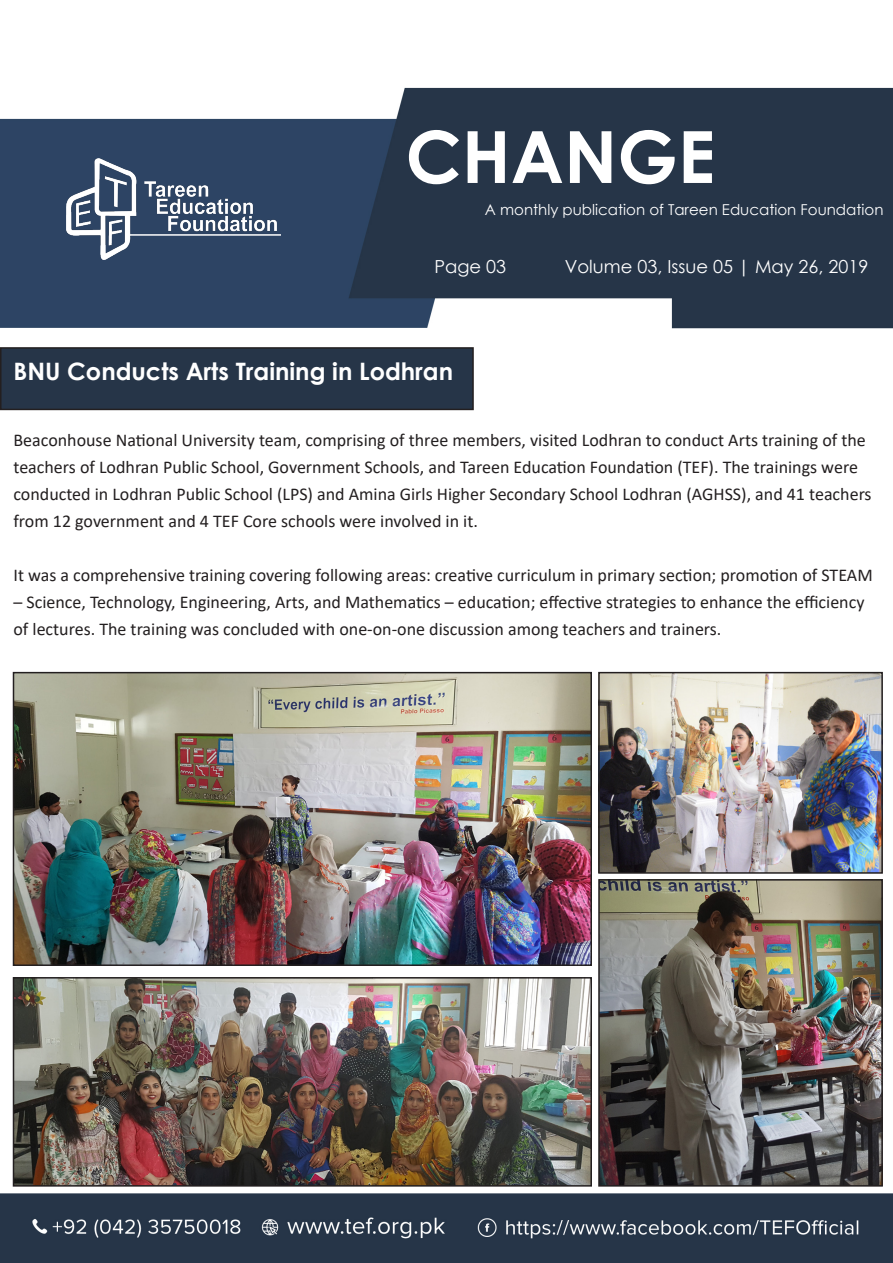
<style>
.page{position:relative;width:893px;height:1263px;background:#fff}
.page>*{position:absolute;margin:0;border:0;box-sizing:border-box;transform-origin:0 0}
.t1{font:700 72px "Century Gothic";color:#fff}
.t2{font:700 24px "Century Gothic";color:#fff}
.t3{font:18px/27px "Calibri";color:#231f20}
.t4{font:18px "Century Gothic";color:#fff}
.t5{font:15px "Century Gothic";color:#fff}
</style>
<div class="page">
<img style="left:0;top:87px;width:893px;height:1176px">
<img style="left:66px;top:159px;width:214px;height:100px">
<div style="left:1px;top:348px;width:472px;height:61px;background:#263548"></div>
<div style="left:0;top:347px;width:474px;height:63px;border:2px solid #231f20"></div>
<img style="left:16px;top:675px;width:573px;height:288px">
<div style="left:13px;top:672px;width:579px;height:294px;border:2px solid #231f20"></div>
<img style="left:601px;top:675px;width:279px;height:196px">
<div style="left:598px;top:672px;width:285px;height:202px;border:2px solid #231f20"></div>
<img style="left:16px;top:980px;width:573px;height:203px">
<div style="left:13px;top:977px;width:579px;height:209px;border:2px solid #231f20"></div>
<img style="left:601px;top:882px;width:279px;height:301px">
<div style="left:598px;top:879px;width:285px;height:307px;border:2px solid #231f20"></div>
<p class="t1" style="left:406px;top:102px;width:311px">CHANGE</p>
<p class="t5" style="left:485px;top:199px;width:400px">A monthly publication of Tareen Education Foundation</p>
<p class="t4" style="left:434px;top:254px;width:73px">Page 03</p>
<p class="t4" style="left:565px;top:254px;width:305px">Volume 03, Issue 05 | May 26, 2019</p>
<p class="t2" style="left:14px;top:353px;width:441px">BNU Conducts Arts Training in Lodhran</p>
<p class="t3" style="left:14px;top:426px;width:860px">Beaconhouse National University team, comprising of three members, visited Lodhran to conduct Arts training of the teachers of Lodhran Public School, Government Schools, and Tareen Education Foundation (TEF). The trainings were conducted in Lodhran Public School (LPS) and Amina Girls Higher Secondary School Lodhran (AGHSS), and 41 teachers from 12 government and 4 TEF Core schools were involved in it.</p>
<p class="t3" style="left:14px;top:561px;width:861px">It was a comprehensive training covering following areas: creative curriculum in primary section; promotion of STEAM</p>
<p class="t3" style="left:14px;top:588px;width:852px">– Science, Technology, Engineering, Arts, and Mathematics – education; effective strategies to enhance the efficiency of lectures. The training was concluded with one-on-one discussion among teachers and trainers.</p>
</div>
